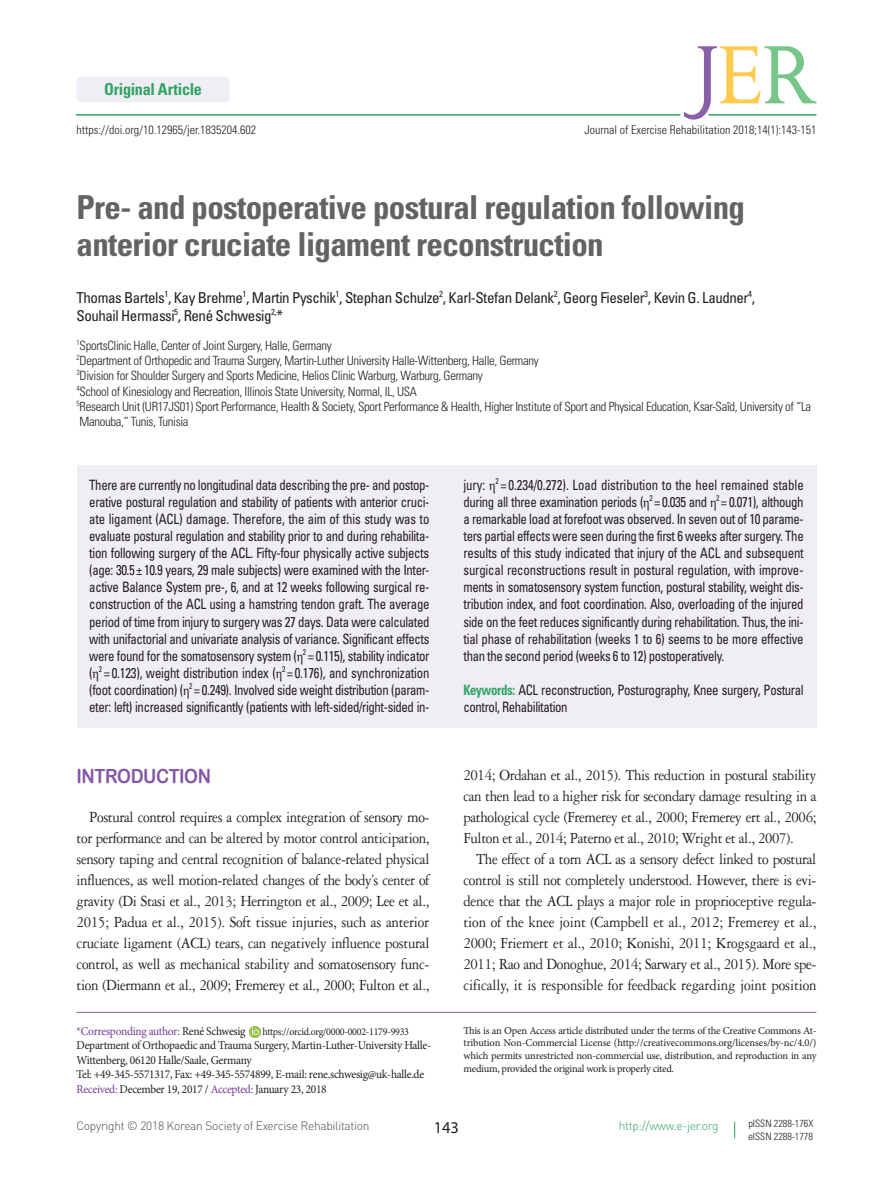
<style>
.page{position:relative;width:893px;height:1191px;background:#fff}
.page>*{position:absolute;margin:0;border:0;box-sizing:border-box;transform-origin:0 0}
.제목{font:700 condensed 33px/36.8px "Univers LT Std";letter-spacing:-.02em;color:#636366}
.본문_대제목{font:19.5px "Arial Rounded MT Bold";letter-spacing:-.025em;color:#8458a4;scale:.9 1}
.본문_영문{font:16.5px/21px "Garamond 3 LT Std";letter-spacing:-.025em;color:#231f20;text-align:justify;scale:.9 1}
.t1{font:700 condensed 16.5px "Univers LT Std";letter-spacing:-.02em;color:#30a463}
.t2{font:16.5px "Myriad Pro";color:#231f20}
.저자{font:condensed 15px/18px "Univers LT Std";letter-spacing:-.03em;color:#231f20}
.t3{font:condensed 14.25px/17.1px "Univers LT Std";letter-spacing:-.03em;color:#231f20;text-align:justify;scale:.9 1}
.저자소속{font:300 condensed 12.75px "Univers LT Std";letter-spacing:-.025em;color:#231f20}
.저자소속_사본{font:300 condensed 12.75px/15.3px "Univers LT Std";letter-spacing:-.025em;color:#231f20}
.교신저자{font:12px/14.4px "Minion Pro";letter-spacing:-.025em;color:#231f20;scale:.95 1}
.doi_단락{font:300 condensed 12px "Univers LT Std";color:#231f20}
.t4{font:300 12px "DIN Pro";letter-spacing:-.025em;color:#4b4c4d}
.교신저자-2{font:12px "Minion Pro";letter-spacing:-.03em;color:#753e98;scale:.95 1}
.t5{font:300 12px "DIN Pro";letter-spacing:-.025em;color:#30a463}
.교신저자-3{font:10.5px/12.6px "Minion Pro";letter-spacing:-.025em;color:#231f20;text-align:justify}
.교신저자-4{font:10.5px "Minion Pro";letter-spacing:-.025em;color:#231f20;scale:.95 1}
.t6{font:300 condensed 10.2px "Univers LT Std";color:#231f20}
.s1{font-family:"Minion Pro";font-stretch:normal}
.s2{font-weight:700;color:#30a463}
.s3{color:#231f20}
.s4{color:#753e98}
</style>
<div class="page">
<hr style="left:77px;top:1012px;width:739px;height:1px;background:#895fa8">
<svg style="left:734px;top:1121px;width:1px;height:17px"></svg>
<svg style="left:250px;top:1026px;width:10px;height:11px"></svg>
<div style="left:77px;top:465px;width:739px;height:262px;background:#f0edf5"></div>
<div style="left:77px;top:77px;width:153px;height:25px;background:#f0edf5;border-radius:4px"></div>
<hr style="left:76px;top:114px;width:604px;height:2px;background:#30a463">
<svg style="left:684px;top:46px;width:132px;height:74px"></svg>
<p class="t1" style="left:104px;top:79px;width:99px">Original Article</p>
<p class="doi_단락" style="left:77px;top:123px;width:181px">https://doi.org/10.12965/jer.1835204.602</p>
<p class="doi_단락" style="left:585px;top:123px;width:233px">Journal of Exercise Rehabilitation 2018;14(1):143-151</p>
<p class="제목" style="left:77px;top:188px;width:670px">Pre- and postoperative postural regulation following anterior cruciate ligament reconstruction</p>
<p class="저자" style="left:77px;top:288px;width:680px">Thomas Bartels<sup>1</sup>, Kay Brehme<sup>1</sup>, Martin Pyschik<sup>1</sup>, Stephan Schulze<sup>2</sup>, Karl-Stefan Delank<sup>2</sup>, Georg Fieseler<sup>3</sup>, Kevin G. Laudner<sup>4</sup>,<br>Souhail Hermassi<sup>5</sup>, René Schwesig<sup>2,</sup>*</p>
<p class="저자소속" style="left:77px;top:338px;width:257px"><sup>1</sup>SportsClinic Halle, Center of Joint Surgery, Halle, Germany</p>
<p class="저자소속" style="left:77px;top:353px;width:464px"><sup>2</sup>Department of Orthopedic and Trauma Surgery, Martin-Luther University Halle-Wittenberg, Halle, Germany</p>
<p class="저자소속" style="left:77px;top:368px;width:408px"><sup>3</sup>Division for Shoulder Surgery and Sports Medicine, Helios Clinic Warburg, Warburg, Germany</p>
<p class="저자소속" style="left:77px;top:383px;width:342px"><sup>4</sup>School of Kinesiology and Recreation, Illinois State University, Normal, IL, USA</p>
<p class="저자소속_사본" style="left:77px;top:399px;width:736px"><sup>5</sup>Research Unit (UR17JS01) Sport Performance, Health &amp; Society, Sport Performance &amp; Health, Higher Institute of Sport and Physical Education, Ksar-Saîd, University of “La<br>Manouba,” Tunis, Tunisia</p>
<p class="t3" style="left:89px;top:476px;width:380px">There are currently no longitudinal data describing the pre- and postop&shy;erative postural regulation and stability of patients with anterior cruci&shy;ate ligament (ACL) damage. Therefore, the aim of this study was to evaluate postural regulation and stability prior to and during rehabilita&shy;tion following surgery of the ACL. Fifty-four physically active subjects (age: 30.5± 10.9 years, 29 male subjects) were examined with the Inter&shy;active Balance System pre-, 6, and at 12 weeks following surgical re&shy;construction of the ACL using a hamstring tendon graft. The average period of time from injury to surgery was 27 days. Data were calculated with unifactorial and univariate analysis of variance. Significant effects were found for the somatosensory system (<span class="s1">η</span><sup>2</sup> = 0.115), stability indicator (<span class="s1">η</span><sup>2</sup> = 0.123), weight distribution index (<span class="s1">η</span><sup>2</sup> = 0.176), and synchronization (foot coordination) (<span class="s1">η</span><sup>2</sup> = 0.249). Involved side weight distribution (param&shy;eter: left) increased significantly (patients with left-sided/right-sided in-</p>
<p class="t3" style="left:463px;top:476px;width:380px">jury: <span class="s1">η</span><sup>2</sup> = 0.234/0.272). Load distribution to the heel remained stable during all three examination periods (<span class="s1">η</span><sup>2</sup> = 0.035 and <span class="s1">η</span><sup>2</sup> = 0.071), although a remarkable load at forefoot was observed. In seven out of 10 parame&shy;ters partial effects were seen during the first 6 weeks after surgery. The results of this study indicated that injury of the ACL and subsequent surgical reconstructions result in postural regulation, with improve&shy;ments in somatosensory system function, postural stability, weight dis&shy;tribution index, and foot coordination. Also, overloading of the injured side on the feet reduces significantly during rehabilitation. Thus, the ini&shy;tial phase of rehabilitation (weeks 1 to 6) seems to be more effective than the second period (weeks 6 to 12) postoperatively.</p>
<p class="t3" style="left:463px;top:681px;width:380px"><span class="s2">Keywords:</span> ACL reconstruction, Posturography, Knee surgery, Postural control, Rehabilitation</p>
<p class="본문_대제목" style="left:77px;top:764px;width:151px">INTRODUCTION</p>
<p class="본문_영문" style="left:77px;top:806px;width:394px;text-indent:13px">Postural control requires a complex integration of sensory mo&shy;tor performance and can be altered by motor control anticipation, sensory taping and central recognition of balance-related physical influences, as well motion-related changes of the body’s center of gravity (Di Stasi et al., 2013; Herrington et al., 2009; Lee et al., 2015; Padua et al., 2015). Soft tissue injuries, such as anterior cruciate ligament (ACL) tears, can negatively influence postural control, as well as mechanical stability and somatosensory func&shy;tion (Diermann et al., 2009; Fremerey et al., 2000; Fulton et al.,</p>
<p class="교신저자-2" style="left:77px;top:1023px;width:179px">*Corresponding author: <span class="s3">René Schwesig</span></p>
<p class="교신저자-4" style="left:263px;top:1024px;width:156px">https://orcid.org/0000-0002-1179-9933</p>
<p class="교신저자" style="left:77px;top:1038px;width:375px">Department of Orthopaedic and Trauma Surgery, Martin-Luther-University Halle-<br>Wittenberg, 06120 Halle/Saale, Germany</p>
<p class="교신저자" style="left:77px;top:1067px;width:367px">Tel: +49-345-5571317, Fax: +49-345-5574899, E-mail: rene.schwesig@uk-halle.de</p>
<p class="교신저자" style="left:77px;top:1081px;width:265px"><span class="s4">Received:</span> December 19, 2017 / <span class="s4">Accepted:</span> January 23, 2018</p>
<p class="본문_영문" style="left:463px;top:764px;width:394px">2014; Ordahan et al., 2015). This reduction in postural stability can then lead to a higher risk for secondary damage resulting in a pathological cycle (Fremerey et al., 2000; Fremerey ert al., 2006; Fulton et al., 2014; Paterno et al., 2010; Wright et al., 2007).</p>
<p class="본문_영문" style="left:463px;top:848px;width:394px;text-indent:13px">The effect of a torn ACL as a sensory defect linked to postural control is still not completely understood. However, there is evi&shy;dence that the ACL plays a major role in proprioceptive regula&shy;tion of the knee joint (Campbell et al., 2012; Fremerey et al., 2000; Friemert et al., 2010; Konishi, 2011; Krogsgaard et al., 2011; Rao and Donoghue, 2014; Sarwary et al., 2015). More spe&shy;cifically, it is responsible for feedback regarding joint position</p>
<p class="교신저자-3" style="left:463px;top:1024px;width:355px">This is an Open Access article distributed under the terms of the Creative Commons At&shy;tribution Non-Commercial License (http://creativecommons.org/licenses/by-nc/4.0/) which permits unrestricted non-commercial use, distribution, and reproduction in any medium, provided the original work is properly cited.</p>
<p class="t4" style="left:77px;top:1118px;width:295px">Copyright © 2018 Korean Society of Exercise Rehabilitation</p>
<p class="t5" style="left:619px;top:1118px;width:101px">http://www.e-jer.org</p>
<p class="t6" style="left:748px;top:1117px;width:67px">pISSN 2288-176X</p>
<p class="t6" style="left:748px;top:1129px;width:66px">eISSN 2288-1778</p>
<p class="t2" style="left:434px;top:1116px;width:27px">143</p>
</div>
